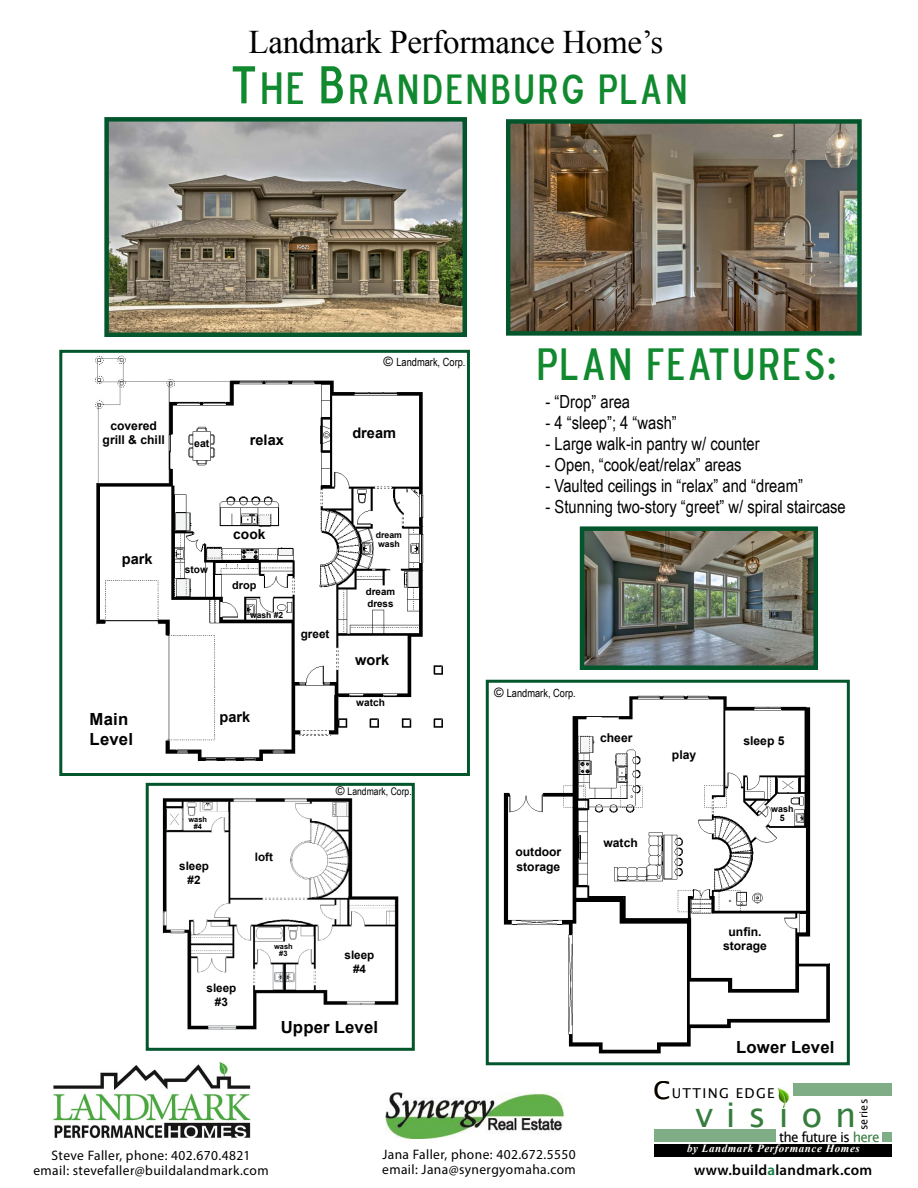
<style>
.page{position:relative;width:918px;height:1188px;background:#fff}
.page>*{position:absolute;margin:0;border:0;box-sizing:border-box;transform-origin:0 0}
.t1{font:45px "Blue Highway D Type";letter-spacing:.07em;color:#10892f}
.t2{font:42px "Blue Highway D Type";letter-spacing:.07em;color:#10892f}
.t3{font:34.05px "Lucida Sans Unicode";color:#357d3d}
.t4{font:33px "Times New Roman";letter-spacing:-.01em;color:#000}
.t5{font:18px "Arial Narrow";color:#000}
.t6{font:700 16.8px/20.1px "Arial";letter-spacing:.01em;color:#000}
.t7{font:600 15px "Myriad Pro";letter-spacing:.02em;color:#000}
.t8{font:700 14.55px "Arial";color:#000}
.t9{font:13.8px/15px "Myriad Pro";letter-spacing:.03em;color:#000}
.t10{font:700 13.8px "Arial";color:#000}
.t11{font:13.65px "Lucida Sans Unicode";letter-spacing:-.06em;color:#000}
.t12{font:13.65px "Lucida Sans Unicode";letter-spacing:.1em;color:#010000}
.t13{font:700 12.15px/14.5px "Arial";color:#000;text-align:center}
.t14{font:700 11.7px/14px "Arial";color:#000;text-align:center}
.t15{font:11.25px "Arial Narrow";color:#000}
.t16{font:italic 700 10.95px "Times New Roman";letter-spacing:.05em;color:#fffefa}
.t17{font:10.95px "Lucida Sans Unicode";letter-spacing:.01em;color:#000}
.t18{font:700 10.95px "Arial";color:#000}
.t19{font:10.5px "Arial Narrow";color:#000}
.t20{font:700 10.5px "Arial";color:#000}
.t21{font:700 10.2px "Arial";color:#000}
.t22{font:700 9.75px/11.7px "Arial";color:#000}
.t23{font:700 8.85px/8.6px "Arial";color:#000;text-align:center}
.t24{font:700 8.7px/8.7px "Arial";color:#000}
.t25{font:700 8.55px "Arial";color:#000}
.t26{font:700 7.5px/7.2px "Arial";color:#000;text-align:center}
.s1{font-size:54px}
.s2{font-size:45px}
.s3{font-family:"Arial";font-size:12.9px}
.s4{font-family:"Arial";font-size:12px}
.s5{font-size:24.45px;color:#a27639}
.s6{color:#357d3d}
.s7{color:#0b7e3f}
</style>
<div class="page">
<img style="left:162px;top:798px;width:237px;height:232px">
<div style="left:146px;top:783px;width:269px;height:268px;border:3px solid #03562c"></div>
<img style="left:95px;top:355px;width:348px;height:406px">
<div style="left:59px;top:350px;width:411px;height:426px;border:3px solid #03562c"></div>
<img style="left:385px;top:1093px;width:179px;height:45px">
<img style="left:778px;top:1088px;width:11px;height:19px">
<div style="left:655px;top:1129px;width:121px;height:13px;background:#7fad85"></div>
<div style="left:794px;top:1083px;width:98px;height:13px;background:#7fad85"></div>
<div style="left:882px;top:1133px;width:9px;height:9px;background:#7fad85"></div>
<div style="left:655px;top:1144px;width:237px;height:13px;background:#000"></div>
<img style="left:109px;top:122px;width:353px;height:210px">
<div style="left:104px;top:117px;width:363px;height:220px;border:4px solid #03562c"></div>
<img style="left:511px;top:124px;width:346px;height:207px">
<div style="left:506px;top:119px;width:356px;height:217px;border:4px solid #03562c"></div>
<img style="left:585px;top:531px;width:228px;height:134px">
<div style="left:580px;top:526px;width:238px;height:144px;border:4px solid #03562c"></div>
<img style="left:503px;top:695px;width:327px;height:359px">
<div style="left:486px;top:680px;width:364px;height:385px;border:3px solid #03562c"></div>
<img style="left:53px;top:1063px;width:198px;height:76px">
<h3 class="t4" style="left:249px;top:20px;width:416px">Landmark Performance Home’s</h3>
<h2 class="t2" style="left:231px;top:62px;width:457px"><span class="s1">T</span><span class="s2">HE</span> <span class="s1">B</span>RANDENBURG PLAN</h2>
<p class="t13" style="left:103px;top:419px;width:64px">covered grill &amp; chill</p>
<p class="t20" style="left:194px;top:436px;width:17px">eat</p>
<p class="t8" style="left:250px;top:430px;width:36px">relax</p>
<p class="t15" style="left:384px;top:354px;width:83px"><span class="s3">©</span> Landmark, Corp.</p>
<p class="t8" style="left:352px;top:423px;width:45px">dream</p>
<p class="t8" style="left:122px;top:549px;width:32px">park</p>
<p class="t6" style="left:90px;top:709px;width:45px">Main<br>Level</p>
<p class="t21" style="left:185px;top:563px;width:25px">stow</p>
<p class="t10" style="left:233px;top:525px;width:34px">cook</p>
<p class="t18" style="left:232px;top:578px;width:26px">drop</p>
<p class="t25" style="left:250px;top:610px;width:35px">wash #2</p>
<p class="t14" style="left:301px;top:628px;width:30px">greet</p>
<p class="t8" style="left:219px;top:707px;width:32px">park</p>
<p class="t24" style="left:376px;top:531px;width:28px">dream wash</p>
<p class="t22" style="left:366px;top:586px;width:31px">dream dress</p>
<p class="t8" style="left:355px;top:650px;width:36px">work</p>
<p class="t21" style="left:356px;top:696px;width:30px">watch</p>
<p class="t26" style="left:189px;top:816px;width:20px">wash #4</p>
<p class="t14" style="left:179px;top:860px;width:31px">sleep #2</p>
<p class="t14" style="left:255px;top:850px;width:20px">loft</p>
<p class="t14" style="left:207px;top:981px;width:31px">sleep #3</p>
<p class="t26" style="left:274px;top:943px;width:20px">wash #3</p>
<p class="t19" style="left:336px;top:783px;width:77px"><span class="s4">©</span> Landmark, Corp.</p>
<p class="t14" style="left:345px;top:948px;width:31px">sleep #4</p>
<p class="t6" style="left:281px;top:1018px;width:99px">Upper Level</p>
<h1 class="t1" style="left:538px;top:336px;width:299px">PLAN FEATURES:</h1>
<p class="t5" style="left:546px;top:389px;width:86px">- “Drop” area</p>
<p class="t5" style="left:546px;top:410px;width:133px">- 4 “sleep”; 4 “wash”</p>
<p class="t5" style="left:546px;top:431px;width:216px">- Large walk-in pantry w/ counter</p>
<p class="t5" style="left:546px;top:452px;width:198px">- Open, “cook/eat/relax” areas</p>
<p class="t5" style="left:546px;top:473px;width:259px">- Vaulted ceilings in “relax” and “dream”</p>
<p class="t5" style="left:546px;top:494px;width:302px">- Stunning two-story “greet” w/ spiral staircase</p>
<p class="t15" style="left:494px;top:685px;width:83px"><span class="s3">©</span> Landmark, Corp.</p>
<p class="t13" style="left:600px;top:731px;width:34px">cheer</p>
<p class="t13" style="left:515px;top:845px;width:47px;text-align:left">outdoor storage</p>
<p class="t13" style="left:603px;top:836px;width:36px">watch</p>
<p class="t13" style="left:672px;top:748px;width:26px">play</p>
<p class="t13" style="left:743px;top:734px;width:43px">sleep 5</p>
<p class="t23" style="left:771px;top:805px;width:24px">wash<br>5</p>
<p class="t13" style="left:723px;top:925px;width:45px">unfin. storage</p>
<p class="t6" style="left:736px;top:1037px;width:100px">Lower Level</p>
<p class="t12" style="left:654px;top:1082px;width:123px"><span class="s5">C</span>UTTING EDGE</p>
<p class="t17" style="left:855px;top:1130px;width:33px;rotate:-90deg">series</p>
<h3 class="t3" style="left:695px;top:1088px;width:162px">v i s i o n</h3>
<p class="t11" style="left:779px;top:1126px;width:102px">the future is <span class="s6">here</span></p>
<p class="t9" style="left:33px;top:1148px;width:237px;text-align:center">Steve Faller, phone: 402.670.4821 email: stevefaller@buildalandmark.com</p>
<p class="t9" style="left:382px;top:1147px;width:195px">Jana Faller, phone: 402.672.5550 email: Jana@synergyomaha.com</p>
<p class="t16" style="left:687px;top:1141px;width:174px">by Landmark Performance Homes</p>
<p class="t7" style="left:694px;top:1160px;width:180px">www.build<span class="s7">a</span>landmark.com</p>
</div>
